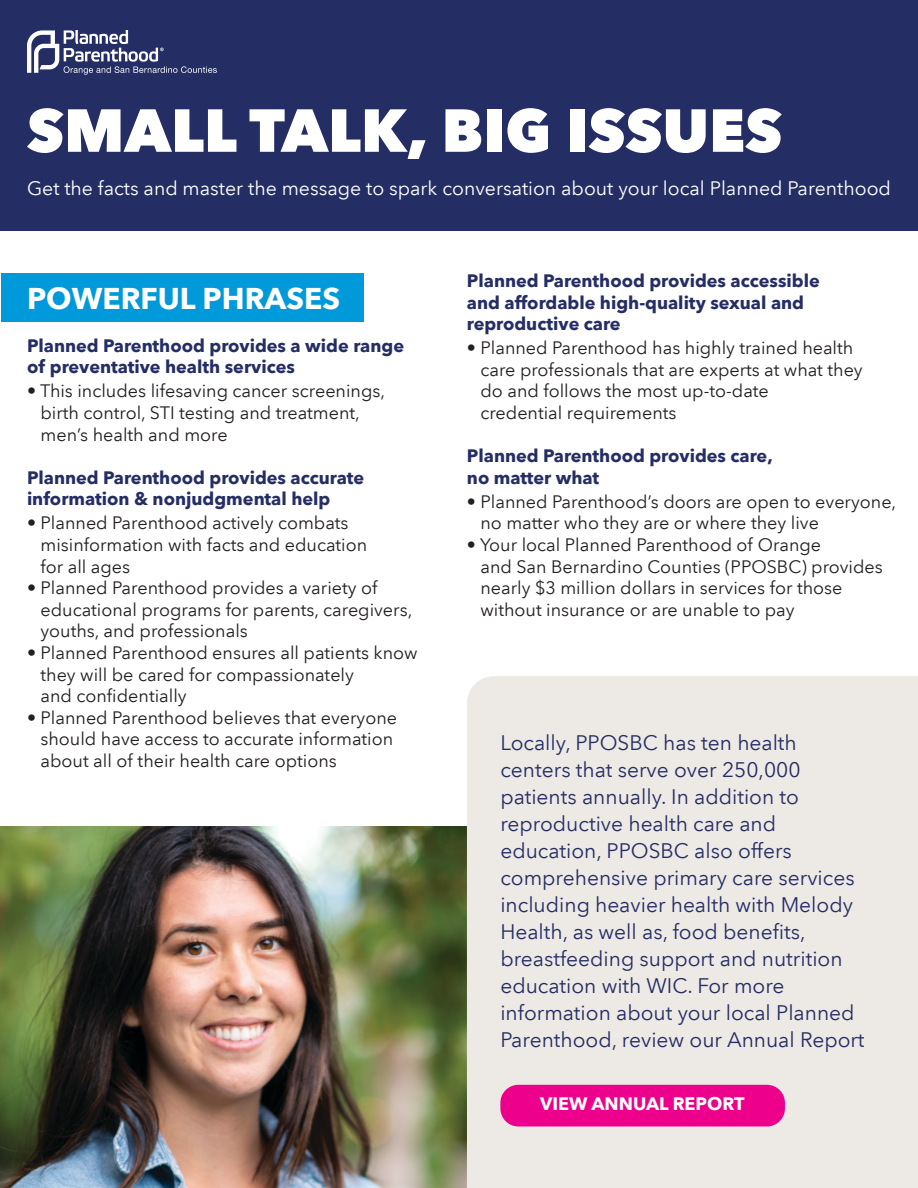
<style>
.page{position:relative;width:918px;height:1188px;background:#fff}
.page>*{position:absolute;margin:0;border:0;box-sizing:border-box;transform-origin:0 0}
.t1{font:800 60px "Avenir Next";color:#fff}
.t2{font:700 30px "Avenir Next LT Pro";color:#fff}
.t3{font:21px/27px "Avenir Next LT Pro";color:#252d65}
.t4{font:19.5px "Avenir Next LT Pro";color:#fff}
.t5{font:18px/21.6px "Avenir Next LT Pro";color:#231f20}
.t6{font:700 18px/21.6px "Avenir Next LT Pro";color:#252d65}
.t7{font:700 18px "Avenir Next LT Pro";color:#fff}
.s1{font-family:"Helvetica Neue LT Std";font-weight:900}
</style>
<div class="page">
<img style="left:0;top:826px;width:467px;height:362px">
<div style="left:1px;top:273px;width:363px;height:49px;background:#009ada"></div>
<div style="left:0;top:0;width:918px;height:230px;background:#252d65"></div>
<svg style="left:27px;top:30px;width:190px;height:45px"></svg>
<div style="left:467px;top:676px;width:451px;height:512px;background:#ede9e4"></div>
<div style="left:500px;top:1085px;width:285px;height:41px;background:#ec008c;border-radius:18px"></div>
<h1 class="t1" style="left:27px;top:94px;width:757px">SMALL TALK, BIG ISSUES</h1>
<p class="t4" style="left:27px;top:176px;width:866px">Get the facts and master the message to spark conversation about your local Planned Parenthood</p>
<h2 class="t2" style="left:27px;top:280px;width:315px">POWERFUL PHRASES</h2>
<p class="t6" style="left:27px;top:335px;width:379px">Planned Parenthood provides a wide range of preventative health services</p>
<p class="t5" style="left:40px;top:380px;width:346px;text-indent:-14px"><span class="s1">•</span> This includes lifesaving cancer screenings, birth control, STI testing and treatment, men’s health and more</p>
<p class="t6" style="left:27px;top:467px;width:339px">Planned Parenthood provides accurate information &amp; nonjudgmental help</p>
<p class="t5" style="left:40px;top:512px;width:328px;text-indent:-14px"><span class="s1">•</span> Planned Parenthood actively combats misinformation with facts and education for all ages</p>
<p class="t5" style="left:40px;top:577px;width:373px;text-indent:-14px"><span class="s1">•</span> Planned Parenthood provides a variety of educational programs for parents, caregivers, youths, and professionals</p>
<p class="t5" style="left:40px;top:642px;width:379px;text-indent:-14px"><span class="s1">•</span> Planned Parenthood ensures all patients know they will be cared for compassionately<br>and confidentially</p>
<p class="t5" style="left:40px;top:707px;width:358px;text-indent:-14px"><span class="s1">•</span> Planned Parenthood believes that everyone should have access to accurate information about all of their health care options</p>
<p class="t6" style="left:467px;top:270px;width:354px">Planned Parenthood provides accessible and affordable high-quality sexual and reproductive care</p>
<p class="t5" style="left:480px;top:337px;width:384px;text-indent:-14px"><span class="s1">•</span> Planned Parenthood has highly trained health care professionals that are experts at what they do and follows the most up-to-date<br>credential requirements</p>
<p class="t6" style="left:467px;top:445px;width:307px">Planned Parenthood provides care, no matter what</p>
<p class="t5" style="left:480px;top:491px;width:417px;text-indent:-14px"><span class="s1">•</span> Planned Parenthood’s doors are open to everyone, no matter who they are or where they live</p>
<p class="t5" style="left:480px;top:534px;width:404px;text-indent:-14px"><span class="s1">•</span> Your local Planned Parenthood of Orange<br>and San Bernardino Counties (PPOSBC) provides nearly $3 million dollars in services for those without insurance or are unable to pay</p>
<p class="t3" style="left:500px;top:729px;width:366px">Locally, PPOSBC has ten health centers that serve over 250,000 patients annually. In addition to reproductive health care and education, PPOSBC also offers comprehensive primary care services including heavier health with Melody Health, as well as, food benefits, breastfeeding support and nutrition education with WIC. For more information about your local Planned Parenthood, review our Annual Report</p>
<p class="t7" style="left:540px;top:1093px;width:206px">VIEW ANNUAL REPORT</p>
</div>
